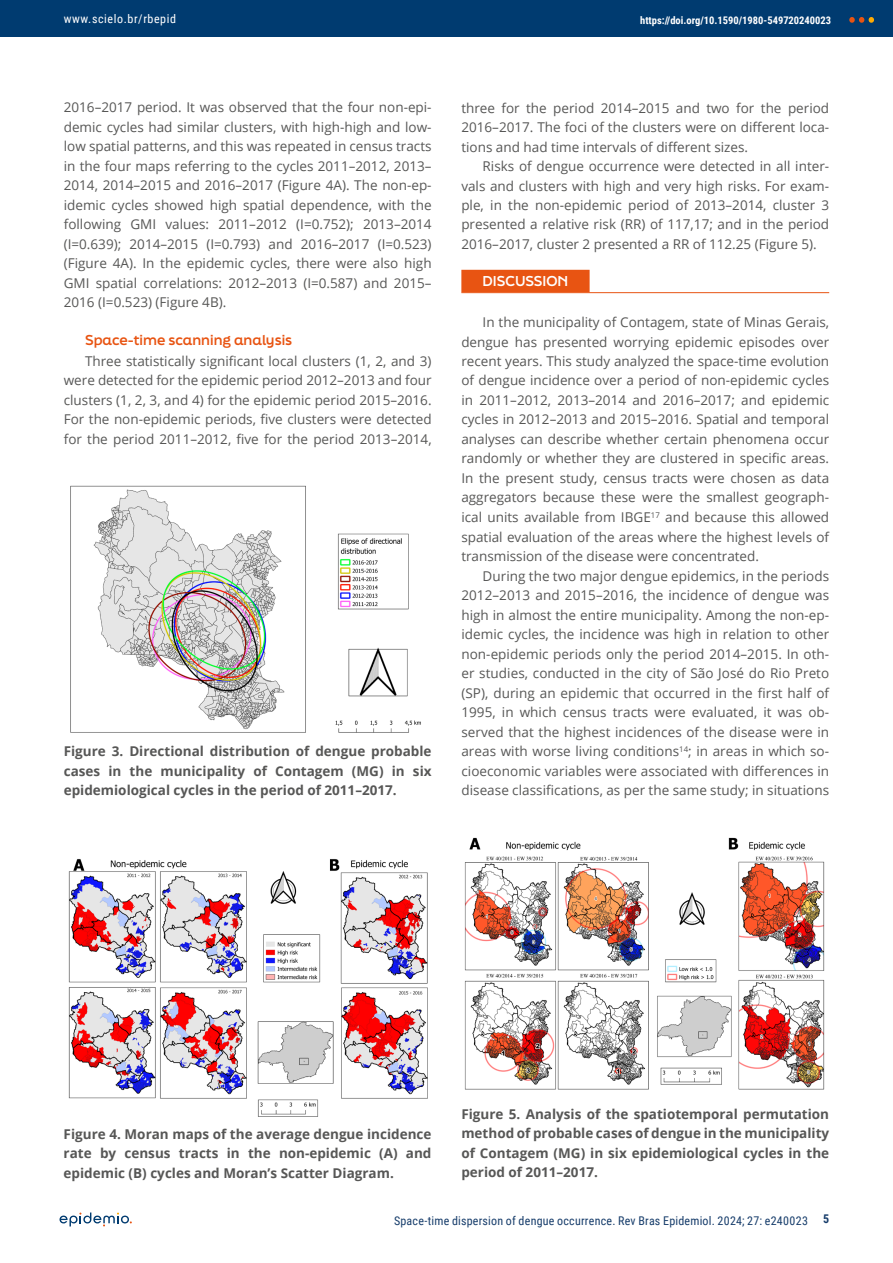
<style>
.page{position:relative;width:893px;height:1263px;background:#fff}
.page>*{position:absolute;margin:0;border:0;box-sizing:border-box;transform-origin:0 0}
.t1{font:13.5px/19.5px "Open Sans";color:#575756;text-align:justify}
.t2{font:700 13.5px/19.5px "Open Sans";color:#575756;text-align:justify}
.t3{font:700 13.5px "Final Six";color:#e85412}
.t4{font:700 13.5px "Final Six";color:#fff}
.t5{font:12px "Roboto Condensed";letter-spacing:.02em;color:#173d6b}
.t6{font:12px "Roboto Condensed";letter-spacing:.05em;color:#fff}
.t7{font:700 12px "Roboto Condensed";color:#173d6b}
.t8{font:700 10.5px "Roboto Condensed";color:#fff}
</style>
<div class="page">
<div style="left:0;top:0;width:893px;height:36px;background:#003b70"></div>
<svg style="left:849px;top:17px;width:25px;height:6px"></svg>
<svg style="left:60px;top:1212px;width:72px;height:14px"></svg>
<div style="left:461px;top:270px;width:129px;height:22px;background:#e85412"></div>
<hr style="left:461px;top:292px;width:368px;height:1px;background:#e85412">
<img style="left:70px;top:485px;width:351px;height:248px">
<img style="left:464px;top:837px;width:361px;height:252px">
<img style="left:68px;top:859px;width:360px;height:258px">
<p class="t6" style="left:64px;top:10px;width:114px">www.scielo.br/rbepid</p>
<p class="t8" style="left:640px;top:12px;width:192px">https://doi.org/10.1590/1980-549720240023</p>
<p class="t1" style="left:64px;top:97px;width:369px">2016–2017 period. It was observed that the four non-epi&shy;demic cycles had similar clusters, with high-high and low&shy;low spatial patterns, and this was repeated in census tracts in the four maps referring to the cycles 2011–2012, 2013– 2014, 2014–2015 and 2016–2017 (Figure 4A). The non-ep&shy;idemic cycles showed high spatial dependence, with the following GMI values: 2011–2012 (I=0.752); 2013–2014 (I=0.639); 2014–2015 (I=0.793) and 2016–2017 (I=0.523) (Figure 4A). In the epidemic cycles, there were also high GMI spatial correlations: 2012–2013 (I=0.587) and 2015– 2016 (I=0.523) (Figure 4B).</p>
<p class="t3" style="left:85px;top:330px;width:209px">Space-time scanning analysis</p>
<p class="t1" style="left:64px;top:351px;width:369px;text-indent:21px">Three statistically significant local clusters (1, 2, and 3) were detected for the epidemic period 2012–2013 and four clusters (1, 2, 3, and 4) for the epidemic period 2015–2016.<br>For the non-epidemic periods, five clusters were detected for the period 2011–2012, five for the period 2013–2014,</p>
<p class="t2" style="left:64px;top:741px;width:369px">Figure 3. Directional distribution of dengue probable cases in the municipality of Contagem (MG) in six epidemiological cycles in the period of 2011–2017.</p>
<p class="t1" style="left:461px;top:98px;width:369px">three for the period 2014–2015 and two for the period 2016–2017. The foci of the clusters were on different loca&shy;tions and had time intervals of different sizes.</p>
<p class="t1" style="left:461px;top:156px;width:369px;text-indent:21px">Risks of dengue occurrence were detected in all inter&shy;vals and clusters with high and very high risks. For exam&shy;ple, in the non-epidemic period of 2013–2014, cluster 3 presented a relative risk (RR) of 117,17; and in the period 2016–2017, cluster 2 presented a RR of 112.25 (Figure 5).</p>
<p class="t4" style="left:483px;top:272px;width:87px">DISCUSSION</p>
<p class="t1" style="left:461px;top:312px;width:369px;text-indent:21px">In the municipality of Contagem, state of Minas Gerais, dengue has presented worrying epidemic episodes over recent years. This study analyzed the space-time evolution of dengue incidence over a period of non-epidemic cycles in 2011–2012, 2013–2014 and 2016–2017; and epidemic cycles in 2012–2013 and 2015–2016. Spatial and temporal analyses can describe whether certain phenomena occur randomly or whether they are clustered in specific areas.<br>In the present study, census tracts were chosen as data aggregators because these were the smallest geograph&shy;ical units available from IBGE<sup>17</sup> and because this allowed spatial evaluation of the areas where the highest levels of transmission of the disease were concentrated.</p>
<p class="t1" style="left:461px;top:565px;width:369px;text-indent:21px">During the two major dengue epidemics, in the periods 2012–2013 and 2015–2016, the incidence of dengue was high in almost the entire municipality. Among the non-ep&shy;idemic cycles, the incidence was high in relation to other non-epidemic periods only the period 2014–2015. In oth&shy;er studies, conducted in the city of São José do Rio Preto (SP), during an epidemic that occurred in the first half of 1995, in which census tracts were evaluated, it was ob&shy;served that the highest incidences of the disease were in areas with worse living conditions<sup>14</sup>; in areas in which so&shy;cioeconomic variables were associated with differences in disease classifications, as per the same study; in situations</p>
<p class="t2" style="left:64px;top:1124px;width:369px">Figure 4. Moran maps of the average dengue incidence rate by census tracts in the non-epidemic (A) and epidemic (B) cycles and Moran’s Scatter Diagram.</p>
<p class="t2" style="left:461px;top:1104px;width:369px">Figure 5. Analysis of the spatiotemporal permutation method of probable cases of dengue in the municipality of Contagem (MG) in six epidemiological cycles in the period of 2011–2017.</p>
<p class="t5" style="left:394px;top:1212px;width:415px">Space-time dispersion of dengue occurrence. Rev Bras Epidemiol. 2024; 27: e240023</p>
<p class="t7" style="left:823px;top:1211px;width:8px">5</p>
</div>
